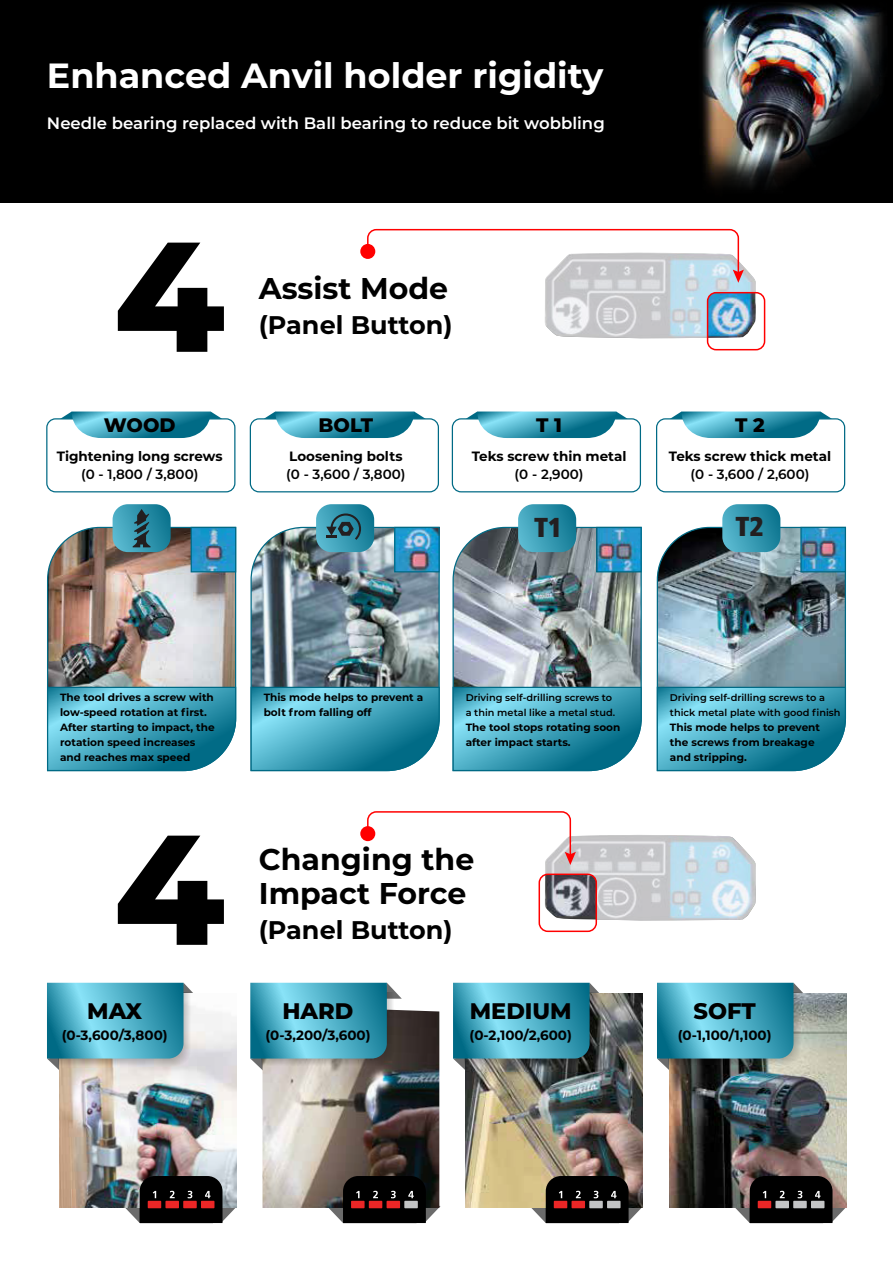
<style>
.page{position:relative;width:893px;height:1263px;background:#fff}
.page>*{position:absolute;margin:0;border:0;box-sizing:border-box;transform-origin:0 0}
.t1{font:800 156px "Montserrat";color:#000}
.t2{font:700 34.95px "Montserrat";color:#fff}
.t3{font:700 30px/34.5px "Montserrat";color:#000}
.t4{font:900 condensed 27.15px "Frutiger";color:#231f20}
.t5{font:700 25.5px "Montserrat";color:#000}
.t6{font:800 22.5px "Montserrat";color:#000}
.t7{font:800 19.5px "Montserrat";color:#000}
.t8{font:600 16.5px "Montserrat";color:#fff}
.t9{font:700 13.5px "Montserrat";color:#000}
.t10{font:600 13.5px "Montserrat";color:#000}
.t11{font:700 10.5px/15px "Montserrat";color:#000}
.t12{font:600 9.75px/15px "Montserrat";color:#000}
</style>
<div class="page">
<div style="left:0;top:0;width:893px;height:202px;background:#000"></div>
<img style="left:702px;top:3px;width:181px;height:185px">
<div style="left:707px;top:292px;width:58px;height:58px;border:2px solid #f00;border-radius:9px"></div>
<svg style="left:367px;top:228px;width:388px;height:110px"></svg>
<div style="left:360px;top:244px;width:15px;height:15px;background:#f00;border-radius:50%"></div>
<img style="left:59px;top:1013px;width:177px;height:195px">
<svg style="left:47px;top:983px;width:151px;height:94px;background:#70b5c4"></svg>
<svg style="left:123px;top:1176px;width:114px;height:47px;background:#443738"></svg>
<img style="left:263px;top:1010px;width:176px;height:198px">
<svg style="left:327px;top:1176px;width:114px;height:47px;background:#332726"></svg>
<svg style="left:250px;top:983px;width:152px;height:94px;background:#5ea2b1"></svg>
<img style="left:465px;top:993px;width:177px;height:215px">
<svg style="left:453px;top:983px;width:151px;height:94px;background:#4f95a6"></svg>
<svg style="left:529px;top:1176px;width:114px;height:47px;background:#463b34"></svg>
<img style="left:669px;top:993px;width:177px;height:215px">
<svg style="left:657px;top:983px;width:151px;height:94px;background:#569ead"></svg>
<svg style="left:733px;top:1176px;width:114px;height:47px;background:#423b39"></svg>
<div style="left:539px;top:873px;width:58px;height:59px;border:2px solid #f00;border-radius:9px"></div>
<svg style="left:366px;top:811px;width:390px;height:109px"></svg>
<div style="left:360px;top:826px;width:15px;height:15px;background:#f00;border-radius:50%"></div>
<img style="left:47px;top:526px;width:190px;height:160px">
<svg style="left:47px;top:686px;width:190px;height:86px;background:#49a6bd"></svg>
<div style="left:46px;top:418px;width:189px;height:74px;border:1px solid #006a85;border-radius:9px"></div>
<svg style="left:60px;top:411px;width:162px;height:27px"></svg>
<svg style="left:113px;top:504px;width:58px;height:48px;background:#3b8a9e"></svg>
<img style="left:193px;top:529px;width:41px;height:41px">
<div style="left:191px;top:527px;width:45px;height:45px;border:1px solid #006a85"></div>
<img style="left:250px;top:526px;width:190px;height:160px">
<svg style="left:250px;top:686px;width:190px;height:86px;background:#49a6bd"></svg>
<div style="left:250px;top:418px;width:189px;height:74px;border:1px solid #006a85;border-radius:9px"></div>
<svg style="left:264px;top:411px;width:162px;height:27px"></svg>
<img style="left:396px;top:529px;width:42px;height:41px">
<div style="left:394px;top:527px;width:46px;height:45px;border:1px solid #006a85"></div>
<svg style="left:316px;top:504px;width:58px;height:48px;background:#3b8ca1"></svg>
<img style="left:452px;top:526px;width:190px;height:160px">
<svg style="left:518px;top:504px;width:58px;height:48px;background:#3d9ab1"></svg>
<svg style="left:452px;top:686px;width:190px;height:86px;background:#49a6bd"></svg>
<div style="left:452px;top:418px;width:189px;height:74px;border:1px solid #006a85;border-radius:9px"></div>
<svg style="left:466px;top:411px;width:162px;height:27px"></svg>
<img style="left:598px;top:529px;width:42px;height:41px">
<div style="left:596px;top:527px;width:46px;height:45px;border:1px solid #006a85"></div>
<img style="left:656px;top:526px;width:191px;height:160px">
<svg style="left:656px;top:686px;width:191px;height:86px;background:#4aa7bd"></svg>
<div style="left:656px;top:418px;width:189px;height:74px;border:1px solid #006a85;border-radius:9px"></div>
<svg style="left:670px;top:411px;width:162px;height:27px"></svg>
<svg style="left:722px;top:504px;width:58px;height:48px;background:#3c99b0"></svg>
<img style="left:802px;top:529px;width:42px;height:41px">
<div style="left:800px;top:527px;width:46px;height:45px;border:1px solid #006a85"></div>
<h2 class="t2" style="left:47px;top:50px;width:558px">Enhanced Anvil holder rigidity</h2>
<h3 class="t8" style="left:47px;top:111px;width:559px">Needle bearing replaced with Ball bearing to reduce bit wobbling</h3>
<h1 class="t1" style="left:114px;top:182px;width:113px">4</h1>
<h3 class="t7" style="left:104px;top:411px;width:73px">WOOD</h3>
<p class="t9" style="left:57px;top:446px;width:167px">Tightening long screws</p>
<p class="t10" style="left:81px;top:465px;width:119px">(0 - 1,800 / 3,800)</p>
<h3 class="t3" style="left:259px;top:270px;width:191px">Assist Mode</h3>
<h3 class="t5" style="left:259px;top:306px;width:195px">(Panel Button)</h3>
<h3 class="t7" style="left:319px;top:411px;width:56px">BOLT</h3>
<p class="t9" style="left:289px;top:446px;width:115px">Loosening bolts</p>
<p class="t10" style="left:286px;top:465px;width:121px">(0 - 3,600 / 3,800)</p>
<h3 class="t7" style="left:536px;top:411px;width:27px">T 1</h3>
<h3 class="t7" style="left:735px;top:411px;width:31px">T 2</h3>
<p class="t9" style="left:472px;top:446px;width:156px">Teks screw thin metal</p>
<p class="t10" style="left:515px;top:465px;width:71px">(0 - 2,900)</p>
<h3 class="t4" style="left:534px;top:511px;width:30px">T1</h3>
<p class="t9" style="left:669px;top:446px;width:164px">Teks screw thick metal</p>
<p class="t10" style="left:690px;top:465px;width:120px">(0 - 3,600 / 2,600)</p>
<h3 class="t4" style="left:735px;top:510px;width:30px">T2</h3>
<p class="t11" style="left:60px;top:689px;width:156px">The tool drives a screw with low-speed rotation at first.<br>After starting to impact, the rotation speed increases and reaches max speed</p>
<p class="t11" style="left:264px;top:689px;width:161px">This mode helps to prevent a bolt from falling off</p>
<p class="t12" style="left:466px;top:689px;width:151px">Driving self-drilling screws to a thin metal like a metal stud.</p>
<p class="t11" style="left:466px;top:719px;width:156px">The tool stops rotating soon after impact starts.</p>
<p class="t12" style="left:670px;top:689px;width:172px">Driving self-drilling screws to a thick metal plate with good finish</p>
<p class="t11" style="left:670px;top:719px;width:152px">This mode helps to prevent the screws from breakage and stripping.</p>
<h1 class="t1" style="left:114px;top:775px;width:113px">4</h1>
<h3 class="t3" style="left:259px;top:840px;width:217px">Changing the<br>Impact Force</h3>
<h3 class="t5" style="left:259px;top:911px;width:195px">(Panel Button)</h3>
<h3 class="t6" style="left:87px;top:994px;width:56px">MAX</h3>
<p class="t9" style="left:62px;top:1025px;width:108px">(0-3,600/3,800)</p>
<h3 class="t6" style="left:282px;top:994px;width:73px">HARD</h3>
<p class="t9" style="left:265px;top:1025px;width:107px">(0-3,200/3,600)</p>
<h3 class="t6" style="left:470px;top:994px;width:103px">MEDIUM</h3>
<p class="t9" style="left:470px;top:1025px;width:104px">(0-2,100/2,600)</p>
<h3 class="t6" style="left:693px;top:994px;width:64px">SOFT</h3>
<p class="t9" style="left:678px;top:1025px;width:95px">(0-1,100/1,100)</p>
</div>
